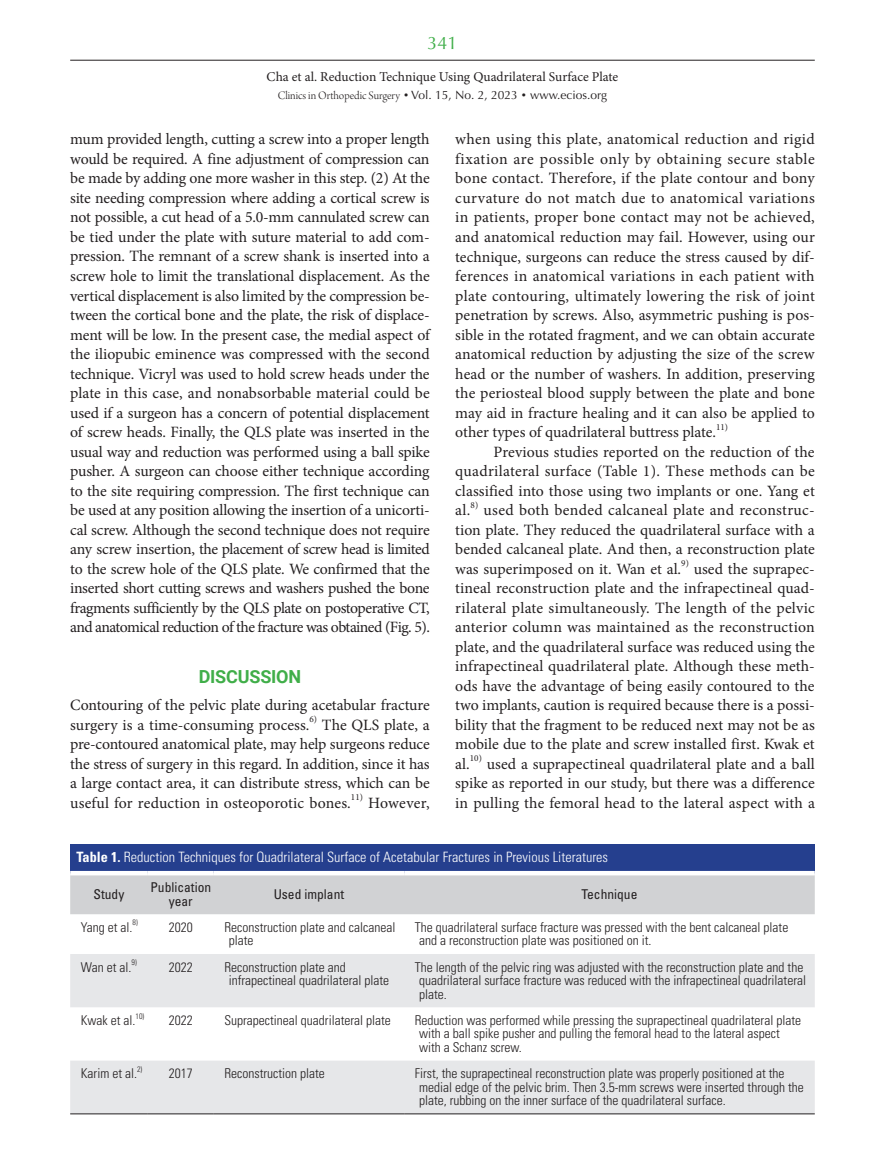
<style>
.page{position:relative;width:885px;height:1170px;background:#fff}
.page>*{position:absolute;margin:0;border:0;box-sizing:border-box;transform-origin:0 0}
.t1{font:700 18px "Roboto";letter-spacing:-.01em;color:#40ae49}
.t2{font:18px "Optima LT Std";color:#40ae49}
.t3{font:15.75px/19.5px "Minion Pro";color:#231f20;text-align:justify}
.t4{font:300 condensed 14.25px "Univers LT Std";color:#fff}
.t5{font:300 condensed 13.5px/13.5px "Univers LT Std";color:#231f20}
.t6{font:13.5px "Minion Pro";color:#231f20}
.t7{font:condensed 13.5px/13.5px "Univers LT Std";color:#231f20;text-align:center}
.t8{font:12px "Optima LT Std";color:#231f20}
.t9{font:9.15px "Minion Pro";color:#231f20}
.t10{font:300 condensed 7.8px "Univers LT Std";color:#231f20}
.s1{font-family:"Arno Pro Light Display"}
.s2{font-size:9px}
.s3{font-weight:700}
</style>
<div class="page">
<hr style="left:70px;top:60px;width:744px;height:1px;background:#231f20">
<div style="left:70px;top:844px;width:744px;height:29px;background:#253f8e"></div>
<div style="left:70px;top:875px;width:744px;height:39px;background:#d1d2d4"></div>
<svg style="left:70px;top:954px;width:744px;height:159px;fill:#e6e7e9"></svg>
<div style="left:70px;top:870px;width:78px;height:5px;background:#fff"></div>
<div style="left:148px;top:870px;width:66px;height:5px;background:#fff"></div>
<div style="left:214px;top:870px;width:190px;height:5px;background:#fff"></div>
<div style="left:404px;top:870px;width:410px;height:5px;background:#fff"></div>
<hr style="left:70px;top:1113px;width:78px;height:1px;background:#231f20">
<hr style="left:148px;top:1113px;width:66px;height:1px;background:#231f20">
<hr style="left:214px;top:1113px;width:190px;height:1px;background:#231f20">
<hr style="left:404px;top:1113px;width:410px;height:1px;background:#231f20">
<p class="t2" style="left:427px;top:32px;width:32px">341</p>
<p class="t6" style="left:266px;top:68px;width:353px">Cha et al. Reduction Technique Using Quadrilateral Surface Plate</p>
<p class="t8" style="left:278px;top:88px;width:331px"><span class="s1">Clinics in Orthopedic Surgery</span> <span class="s2">•</span> Vol. 15, No. 2, 2023 <span class="s2">•</span> www.ecios.org</p>
<p class="t3" style="left:70px;top:130px;width:361px">mum provided length, cutting a screw into a proper length would be required. A fine adjustment of compression can be made by adding one more washer in this step. (2) At the site needing compression where adding a cortical screw is not possible, a cut head of a 5.0-mm cannulated screw can be tied under the plate with suture material to add com&shy;pression. The remnant of a screw shank is inserted into a screw hole to limit the translational displacement. As the vertical displacement is also limited by the compression be&shy;tween the cortical bone and the plate, the risk of displace&shy;ment will be low. In the present case, the medial aspect of the iliopubic eminence was compressed with the second technique. Vicryl was used to hold screw heads under the plate in this case, and nonabsorbable material could be used if a surgeon has a concern of potential displacement of screw heads. Finally, the QLS plate was inserted in the usual way and reduction was performed using a ball spike pusher. A surgeon can choose either technique according to the site requiring compression. The first technique can be used at any position allowing the insertion of a unicorti&shy;cal screw. Although the second technique does not require any screw insertion, the placement of screw head is limited to the screw hole of the QLS plate. We confirmed that the inserted short cutting screws and washers pushed the bone fragments sufficiently by the QLS plate on postoperative CT, and anatomical reduction of the fracture was obtained (Fig. 5).</p>
<p class="t1" style="left:199px;top:663px;width:104px">DISCUSSION</p>
<p class="t3" style="left:70px;top:695px;width:361px">Contouring of the pelvic plate during acetabular fracture surgery is a time-consuming process.</p>
<p class="t3" style="left:455px;top:130px;width:361px">when using this plate, anatomical reduction and rigid fixation are possible only by obtaining secure stable bone contact. Therefore, if the plate contour and bony curvature do not match due to anatomical variations in patients, proper bone contact may not be achieved, and anatomical reduction may fail. However, using our technique, surgeons can reduce the stress caused by dif&shy;ferences in anatomical variations in each patient with plate contouring, ultimately lowering the risk of joint penetration by screws. Also, asymmetric pushing is pos&shy;sible in the rotated fragment, and we can obtain accurate anatomical reduction by adjusting the size of the screw head or the number of washers. In addition, preserving the periosteal blood supply between the plate and bone may aid in fracture healing and it can also be applied to other types of quadrilateral buttress plate.</p>
<p class="t9" style="left:716px;top:420px;width:13px">11)</p>
<p class="t3" style="left:455px;top:442px;width:361px;text-indent:38px">Previous studies reported on the reduction of the quadrilateral surface (Table 1). These methods can be classified into those using two implants or one. Yang et al.</p>
<p class="t9" style="left:470px;top:498px;width:9px">8)</p>
<p class="t3" style="left:455px;top:500px;width:361px;text-indent:28px">used both bended calcaneal plate and reconstruc&shy;tion plate. They reduced the quadrilateral surface with a bended calcaneal plate. And then, a reconstruction plate was superimposed on it. Wan et al.</p>
<p class="t9" style="left:681px;top:557px;width:9px">9)</p>
<p class="t3" style="left:455px;top:559px;width:361px;text-indent:238px">used the suprapec&shy;tineal reconstruction plate and the infrapectineal quad&shy;rilateral plate simultaneously. The length of the pelvic anterior column was maintained as the reconstruction plate, and the quadrilateral surface was reduced using the infrapectineal quadrilateral plate. Although these meth&shy;ods have the advantage of being easily contoured to the two implants, caution is required because there is a possi&shy;bility that the fragment to be reduced next may not be as mobile due to the plate and screw installed first. Kwak et al.</p>
<p class="t9" style="left:309px;top:713px;width:9px">6)</p>
<p class="t3" style="left:70px;top:715px;width:361px;text-indent:252px">The QLS plate, a pre-contoured anatomical plate, may help surgeons reduce the stress of surgery in this regard. In addition, since it has a large contact area, it can distribute stress, which can be useful for reduction in osteoporotic bones.</p>
<p class="t9" style="left:470px;top:752px;width:14px">10)</p>
<p class="t3" style="left:455px;top:754px;width:361px;text-indent:31px">used a suprapectineal quadrilateral plate and a ball spike as reported in our study, but there was a difference in pulling the femoral head to the lateral aspect with a</p>
<p class="t4" style="left:77px;top:848px;width:533px"><span class="s3">Table 1.</span> Reduction Techniques for Quadrilateral Surface of Acetabular Fractures in Previous Literatures</p>
<p class="t7" style="left:94px;top:887px;width:32px">Study</p>
<p class="t7" style="left:150px;top:880px;width:62px">Publication year</p>
<p class="t7" style="left:274px;top:887px;width:72px">Used implant</p>
<p class="t7" style="left:581px;top:887px;width:57px">Technique</p>
<p class="t5" style="left:81px;top:920px;width:53px">Yang et al.</p>
<p class="t10" style="left:133px;top:917px;width:7px">8)</p>
<p class="t5" style="left:169px;top:920px;width:25px">2020</p>
<p class="t5" style="left:229px;top:920px;width:168px;text-indent:-4px">Reconstruction plate and calcaneal plate</p>
<p class="t5" style="left:419px;top:920px;width:371px;text-indent:-4px">The quadrilateral surface fracture was pressed with the bent calcaneal plate and a reconstruction plate was positioned on it.</p>
<p class="t5" style="left:81px;top:960px;width:52px">Wan et al.</p>
<p class="t10" style="left:132px;top:957px;width:7px">9)</p>
<p class="t5" style="left:169px;top:960px;width:25px">2022</p>
<p class="t5" style="left:229px;top:960px;width:162px;text-indent:-4px">Reconstruction plate and infrapectineal quadrilateral plate</p>
<p class="t5" style="left:419px;top:960px;width:388px;text-indent:-4px">The length of the pelvic ring was adjusted with the reconstruction plate and the quadrilateral surface fracture was reduced with the infrapectineal quadrilateral plate.</p>
<p class="t5" style="left:81px;top:1013px;width:56px">Kwak et al.</p>
<p class="t10" style="left:136px;top:1011px;width:10px">10)</p>
<p class="t5" style="left:169px;top:1013px;width:25px">2022</p>
<p class="t5" style="left:224px;top:1013px;width:168px">Suprapectineal quadrilateral plate</p>
<p class="t5" style="left:419px;top:1013px;width:383px;text-indent:-4px">Reduction was performed while pressing the suprapectineal quadrilateral plate with a ball spike pusher and pulling the femoral head to the lateral aspect with a Schanz screw.</p>
<p class="t5" style="left:81px;top:1066px;width:58px">Karim et al.</p>
<p class="t10" style="left:137px;top:1064px;width:7px">2)</p>
<p class="t5" style="left:169px;top:1066px;width:25px">2017</p>
<p class="t5" style="left:224px;top:1066px;width:102px">Reconstruction plate</p>
<p class="t5" style="left:419px;top:1066px;width:386px;text-indent:-4px">First, the suprapectineal reconstruction plate was properly positioned at the medial edge of the pelvic brim. Then 3.5-mm screws were inserted through the plate, rubbing on the inner surface of the quadrilateral surface.</p>
<p class="t9" style="left:351px;top:791px;width:14px">11)</p>
<p class="t3" style="left:368px;top:793px;width:63px">However,</p>
</div>
